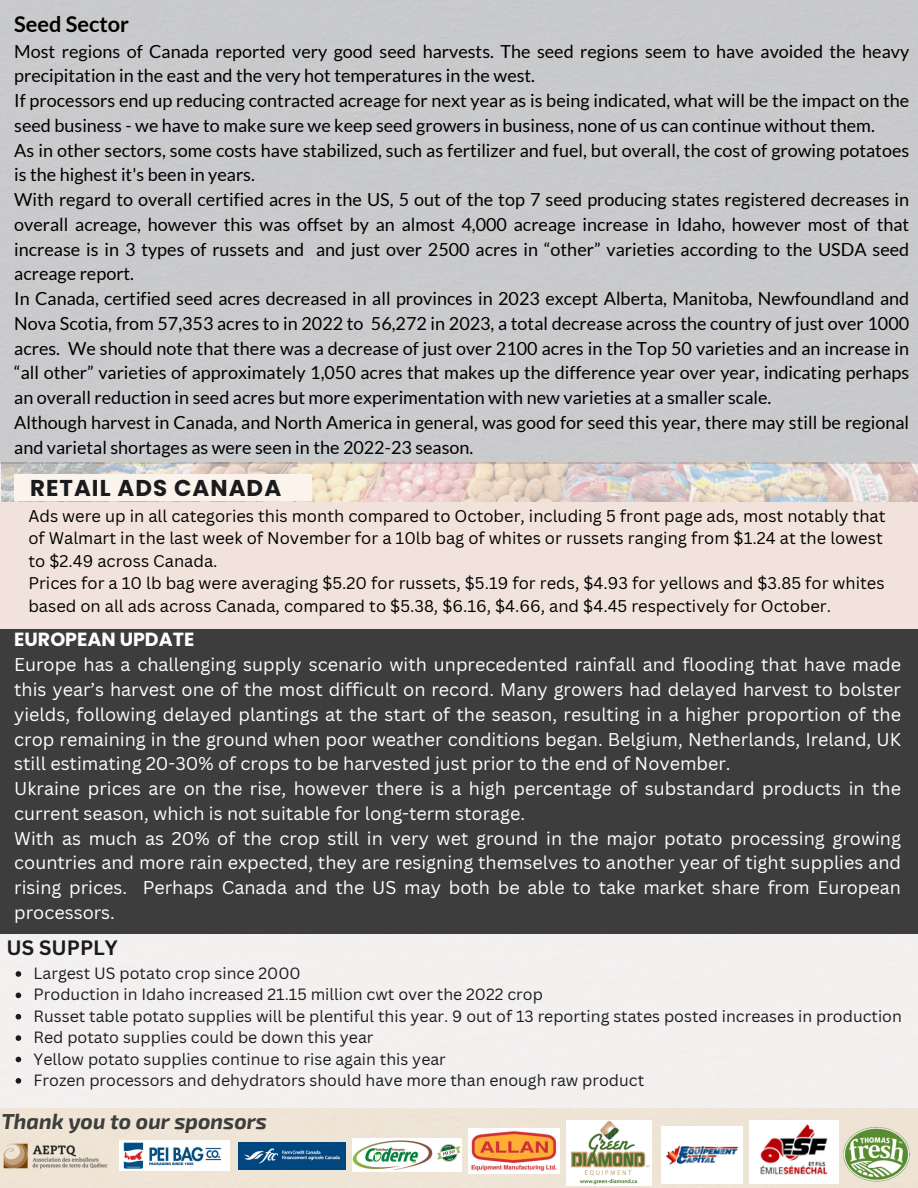
<style>
.page{position:relative;width:918px;height:1188px;background:#fff}
.page>*{position:absolute;margin:0;border:0;box-sizing:border-box;transform-origin:0 0}
.t1{font:700 22.95px "Poppins";letter-spacing:.045em;color:#1a1b1e}
.t2{font:700 21.75px "Lato";color:#000}
.t3{font:italic 700 21.3px "Exo 2";color:#3d3d3d}
.t4{font:700 20.25px "Canva Sans";color:#1a1b1e}
.t5{font:700 19.05px "Poppins";color:#fff}
.t6{font:18px/24.8px "Lato";color:#000}
.t7{font:18px/24.8px "Canva Sans";color:#fff;text-align:justify}
.t8{font:16.5px/22.5px "Canva Sans";color:#000}
.t9{font:15.9px "Canva Sans";color:#1a1b1e}
</style>
<div class="page">
<div style="left:0;top:0;width:918px;height:464px;background:#c9cacc"></div>
<img style="left:2px;top:463px;width:916px;height:39px">
<div style="left:14px;top:474px;width:297px;height:26px;background:#fbf3ec"></div>
<div style="left:0;top:1109px;width:918px;height:79px;background:#efe4d5"></div>
<img style="left:469px;top:1129px;width:91px;height:45px">
<img style="left:662px;top:1126px;width:81px;height:57px">
<img style="left:838px;top:1120px;width:75px;height:63px">
<img style="left:749px;top:1120px;width:89px;height:63px">
<img style="left:119px;top:1141px;width:110px;height:29px">
<img style="left:566px;top:1120px;width:86px;height:65px">
<img style="left:1px;top:1142px;width:108px;height:28px">
<img style="left:239px;top:1142px;width:107px;height:27px">
<img style="left:353px;top:1138px;width:109px;height:34px">
<div style="left:0;top:616px;width:918px;height:318px;background:#3d3d3d"></div>
<div style="left:0;top:502px;width:918px;height:127px;background:#f1e2db"></div>
<svg style="left:16px;top:971px;width:5px;height:6px"></svg>
<svg style="left:16px;top:993px;width:5px;height:5px"></svg>
<svg style="left:16px;top:1014px;width:5px;height:6px"></svg>
<svg style="left:16px;top:1035px;width:5px;height:6px"></svg>
<svg style="left:16px;top:1057px;width:5px;height:5px"></svg>
<svg style="left:16px;top:1078px;width:5px;height:6px"></svg>
<p class="t2" style="left:14px;top:10px;width:116px">Seed Sector</p>
<p class="t6" style="left:14px;top:38px;width:896px">Most regions of Canada reported very good seed harvests. The seed regions seem to have avoided the heavy precipitation in the east and the very hot temperatures in the west.</p>
<p class="t6" style="left:14px;top:88px;width:896px">If processors end up reducing contracted acreage for next year as is being indicated, what will be the impact on the seed business - we have to make sure we keep seed growers in business, none of us can continue without them.</p>
<p class="t6" style="left:14px;top:137px;width:896px">As in other sectors, some costs have stabilized, such as fertilizer and fuel, but overall, the cost of growing potatoes is the highest it's been in years.</p>
<p class="t6" style="left:14px;top:187px;width:897px;text-align:justify">With regard to overall certified acres in the US, 5 out of the top 7 seed producing states registered decreases in overall acreage, however this was offset by an almost 4,000 acreage increase in Idaho, however most of that increase is in 3 types of russets and and just over 2500 acres in “other” varieties according to the USDA seed acreage report.</p>
<p class="t6" style="left:14px;top:286px;width:896px;text-align:justify">In Canada, certified seed acres decreased in all provinces in 2023 except Alberta, Manitoba, Newfoundland and Nova Scotia, from 57,353 acres to in 2022 to 56,272 in 2023, a total decrease across the country of just over 1000 acres. We should note that there was a decrease of just over 2100 acres in the Top 50 varieties and an increase in “all other” varieties of approximately 1,050 acres that makes up the difference year over year, indicating perhaps an overall reduction in seed acres but more experimentation with new varieties at a smaller scale.</p>
<p class="t6" style="left:14px;top:409px;width:896px">Although harvest in Canada, and North America in general, was good for seed this year, there may still be regional and varietal shortages as were seen in the 2022-23 season.</p>
<p class="t1" style="left:30px;top:472px;width:253px">RETAIL ADS CANADA</p>
<p class="t8" style="left:28px;top:504px;width:859px">Ads were up in all categories this month compared to October, including 5 front page ads, most notably that of Walmart in the last week of November for a 10lb bag of whites or russets ranging from $1.24 at the lowest to $2.49 across Canada.</p>
<p class="t8" style="left:28px;top:572px;width:858px">Prices for a 10 lb bag were averaging $5.20 for russets, $5.19 for reds, $4.93 for yellows and $3.85 for whites based on all ads across Canada, compared to $5.38, $6.16, $4.66, and $4.45 respectively for October.</p>
<p class="t5" style="left:14px;top:626px;width:182px">EUROPEAN UPDATE</p>
<p class="t7" style="left:14px;top:652px;width:888px">Europe has a challenging supply scenario with unprecedented rainfall and flooding that have made this year’s harvest one of the most difficult on record. Many growers had delayed harvest to bolster yields, following delayed plantings at the start of the season, resulting in a higher proportion of the crop remaining in the ground when poor weather conditions began. Belgium, Netherlands, Ireland, UK still estimating 20-30% of crops to be harvested just prior to the end of November.</p>
<p class="t7" style="left:14px;top:776px;width:888px">Ukraine prices are on the rise, however there is a high percentage of substandard products in the current season, which is not suitable for long-term storage.</p>
<p class="t7" style="left:14px;top:825px;width:888px">With as much as 20% of the crop still in very wet ground in the major potato processing growing countries and more rain expected, they are resigning themselves to another year of tight supplies and rising prices. Perhaps Canada and the US may both be able to take market share from European processors.</p>
<p class="t4" style="left:7px;top:934px;width:113px">US SUPPLY</p>
<p class="t9" style="left:34px;top:962px;width:269px">Largest US potato crop since 2000</p>
<p class="t9" style="left:34px;top:983px;width:511px">Production in Idaho increased 21.15 million cwt over the 2022 crop</p>
<p class="t9" style="left:34px;top:1005px;width:870px">Russet table potato supplies will be plentiful this year. 9 out of 13 reporting states posted increases in production</p>
<p class="t9" style="left:34px;top:1026px;width:341px">Red potato supplies could be down this year</p>
<p class="t9" style="left:34px;top:1048px;width:414px">Yellow potato supplies continue to rise again this year</p>
<p class="t9" style="left:34px;top:1069px;width:612px">Frozen processors and dehydrators should have more than enough raw product</p>
<p class="t3" style="left:1px;top:1107px;width:267px">Thank you to our sponsors</p>
</div>
